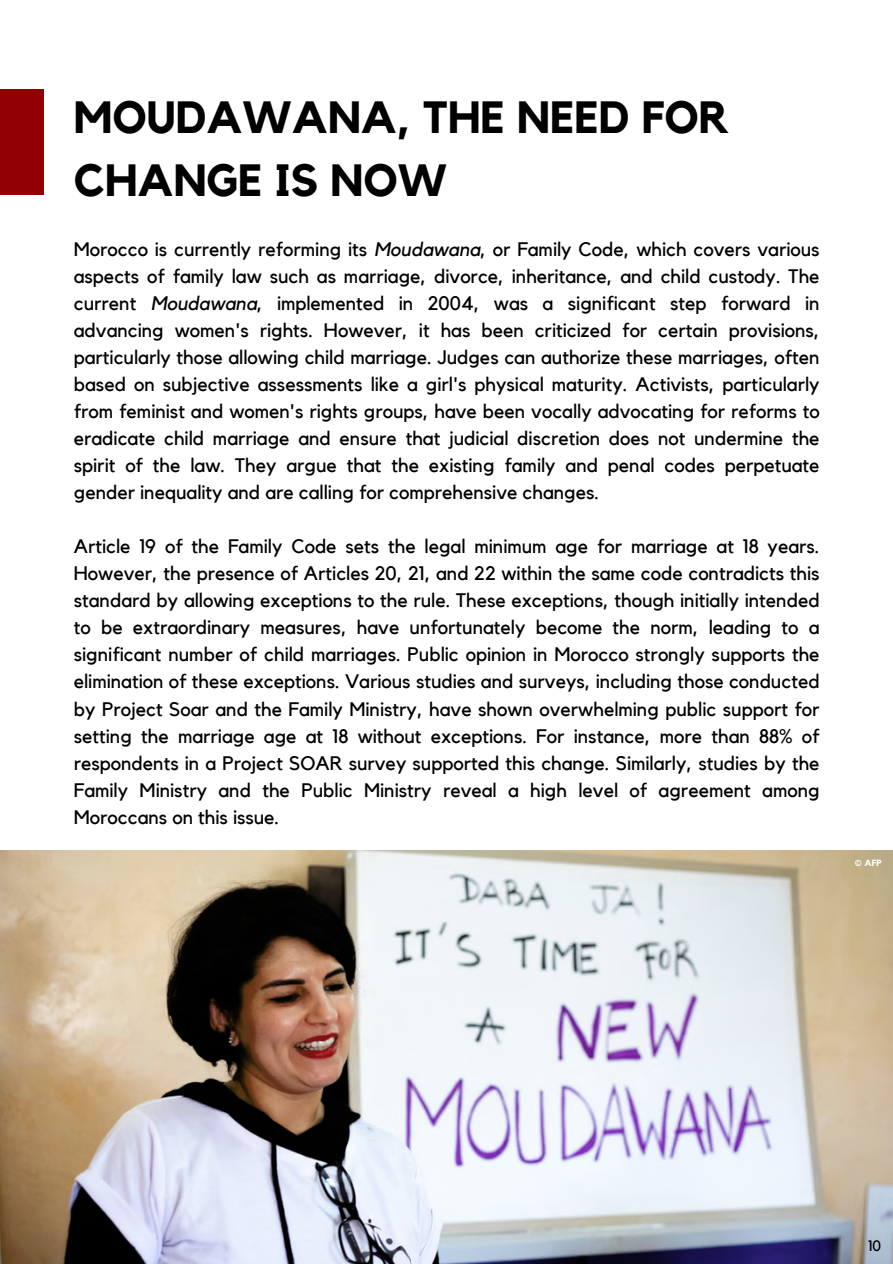
<style>
.page{position:relative;width:893px;height:1264px;background:#fff}
.page>*{position:absolute;margin:0;border:0;box-sizing:border-box;transform-origin:0 0}
.t1{font:700 45px/63px "Kollektif";color:#000}
.t2{font:19.5px/27px "Kollektif";color:#000;text-align:justify}
.t3{font:15px "Kollektif";color:#000}
.t4{font:700 9px "Kollektif";color:#fff}
.s1{font-style:italic}
</style>
<div class="page">
<div style="left:0;top:89px;width:43px;height:106px;background:#910103"></div>
<img style="left:0;top:850px;width:892px;height:413px">
<h1 class="t1" style="left:74px;top:87px;width:657px">MOUDAWANA, THE NEED FOR<br>CHANGE IS NOW</h1>
<p class="t2" style="left:74px;top:237px;width:747px">Morocco is currently reforming its <span class="s1">Moudawana</span>, or Family Code, which covers various aspects of family law such as marriage, divorce, inheritance, and child custody. The current <span class="s1">Moudawana</span>, implemented in 2004, was a significant step forward in advancing women's rights. However, it has been criticized for certain provisions, particularly those allowing child marriage. Judges can authorize these marriages, often based on subjective assessments like a girl's physical maturity. Activists, particularly from feminist and women's rights groups, have been vocally advocating for reforms to eradicate child marriage and ensure that judicial discretion does not undermine the spirit of the law. They argue that the existing family and penal codes perpetuate gender inequality and are calling for comprehensive changes.</p>
<p class="t2" style="left:74px;top:534px;width:747px">Article 19 of the Family Code sets the legal minimum age for marriage at 18 years.<br>However, the presence of Articles 20, 21, and 22 within the same code contradicts this standard by allowing exceptions to the rule. These exceptions, though initially intended to be extraordinary measures, have unfortunately become the norm, leading to a significant number of child marriages. Public opinion in Morocco strongly supports the elimination of these exceptions. Various studies and surveys, including those conducted by Project Soar and the Family Ministry, have shown overwhelming public support for setting the marriage age at 18 without exceptions. For instance, more than 88% of respondents in a Project SOAR survey supported this change. Similarly, studies by the Family Ministry and the Public Ministry reveal a high level of agreement among Moroccans on this issue.</p>
<p class="t4" style="left:854px;top:859px;width:28px">© AFP</p>
<p class="t3" style="left:867px;top:1239px;width:15px">10</p>
</div>
